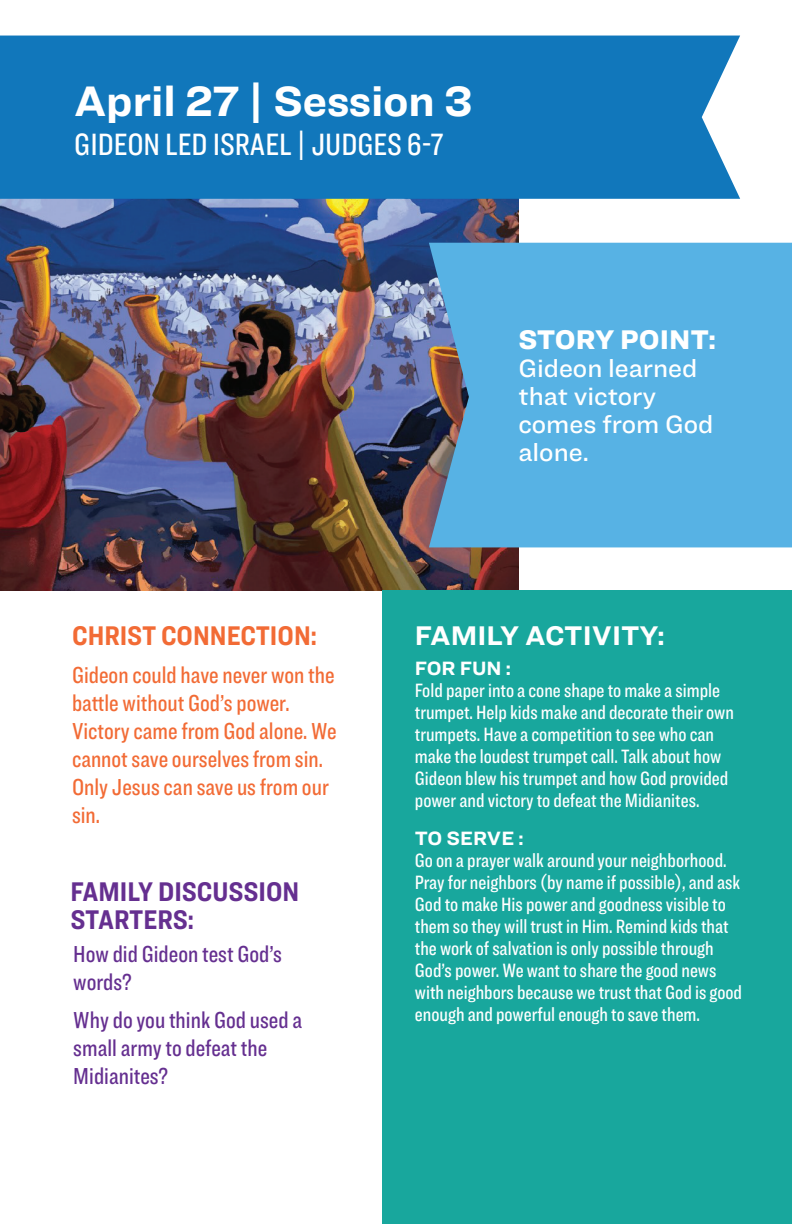
<style>
.page{position:relative;width:792px;height:1224px;background:#fff}
.page>*{position:absolute;margin:0;border:0;box-sizing:border-box;transform-origin:0 0}
.t1{font:700 44px "Ringside";color:#fff}
.t2{font:500 32px "Ringside Compressed";color:#fff}
.t3{font:700 28px/28px "Ringside Condensed";color:#652f90}
.t4{font:700 28px "Ringside Condensed";color:#f26b35}
.t5{font:700 28px "Ringside";color:#fff}
.t6{font:900 28px "Ringside";color:#fff}
.t7{font:500 26px/28px "Ringside";color:#fff}
.t8{font:500 24px/28px "Ringside Compressed";color:#f26b35}
.t9{font:500 24px/28px "Ringside Compressed";color:#652f90}
.t10{font:500 20px/22px "Ringside Compressed";color:#fff}
.t11{font:700 20px "Ringside";color:#fff}
</style>
<div class="page">
<img style="left:0;top:199px;width:518px;height:391px">
<div style="left:0;top:36px;width:740px;height:163px;background:#17b"></div>
<div style="left:383px;top:591px;width:409px;height:633px;background:#18a79d"></div>
<div style="left:429px;top:243px;width:363px;height:304px;background:#57b2e4"></div>
<h1 class="t1" style="left:74px;top:69px;width:400px">April 27 | Session 3</h1>
<h2 class="t2" style="left:74px;top:123px;width:371px">GIDEON LED ISRAEL | JUDGES 6-7</h2>
<h3 class="t6" style="left:518px;top:319px;width:199px">STORY POINT:</h3>
<h3 class="t7" style="left:518px;top:354px;width:197px">Gideon learned that victory comes from God alone.</h3>
<h3 class="t4" style="left:72px;top:615px;width:246px">CHRIST CONNECTION:</h3>
<p class="t8" style="left:72px;top:660px;width:266px">Gideon could have never won the battle without God’s power.<br>Victory came from God alone. We cannot save ourselves from sin.<br>Only Jesus can save us from our sin.</p>
<h3 class="t3" style="left:71px;top:877px;width:230px">FAMILY DISCUSSION<br>STARTERS:</h3>
<p class="t9" style="left:73px;top:940px;width:210px">How did Gideon test God’s words?</p>
<p class="t9" style="left:73px;top:1006px;width:230px">Why do you think God used a small army to defeat the<br>Midianites?</p>
<h3 class="t5" style="left:415px;top:614px;width:251px">FAMILY ACTIVITY:</h3>
<p class="t11" style="left:415px;top:653px;width:98px">FOR FUN :</p>
<p class="t10" style="left:415px;top:679px;width:321px">Fold paper into a cone shape to make a simple trumpet. Help kids make and decorate their own trumpets. Have a competition to see who can make the loudest trumpet call. Talk about how Gideon blew his trumpet and how God provided power and victory to defeat the Midianites.</p>
<p class="t11" style="left:415px;top:823px;width:110px">TO SERVE :</p>
<p class="t10" style="left:415px;top:849px;width:329px">Go on a prayer walk around your neighborhood.<br>Pray for neighbors (by name if possible), and ask God to make His power and goodness visible to them so they will trust in Him. Remind kids that the work of salvation is only possible through God’s power. We want to share the good news with neighbors because we trust that God is good enough and powerful enough to save them.</p>
</div>
